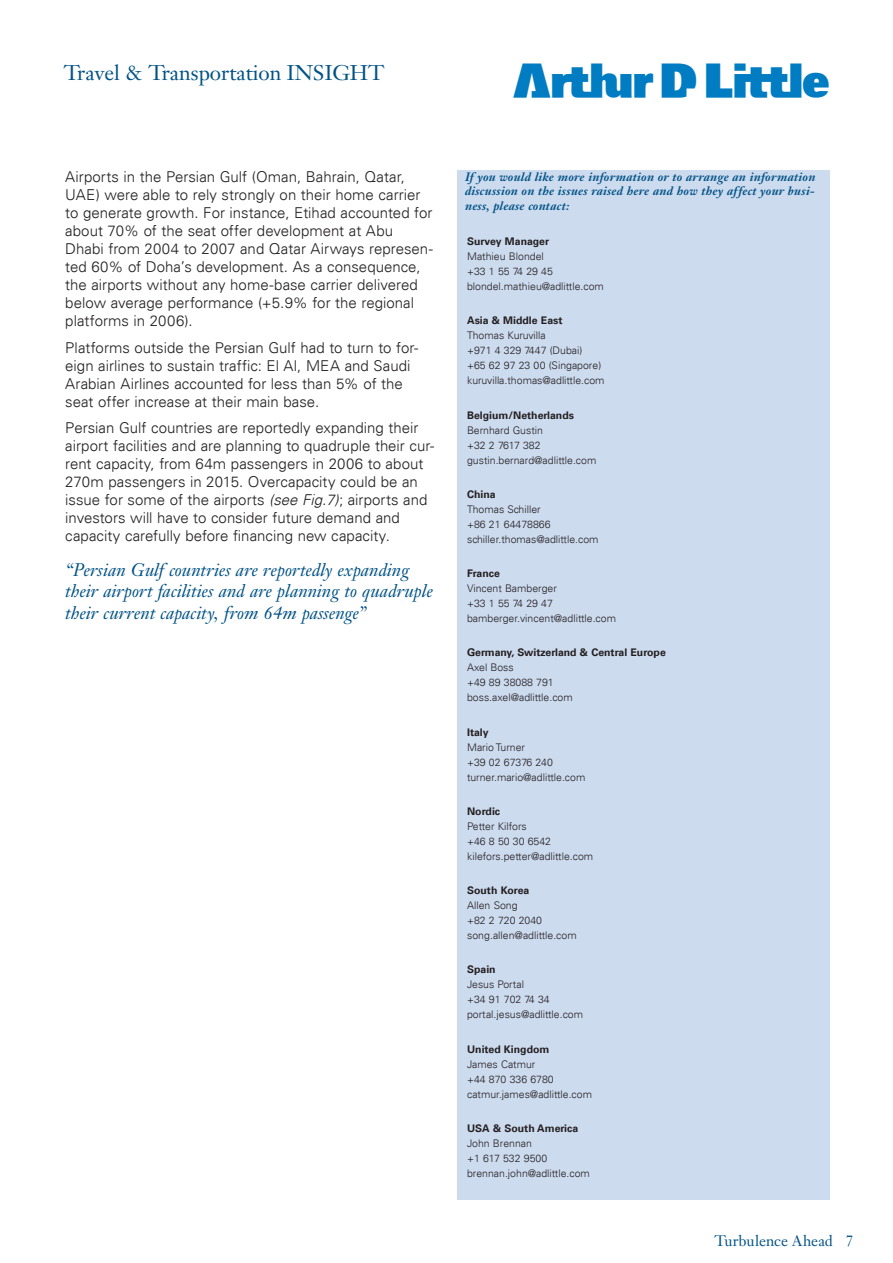
<style>
.page{position:relative;width:893px;height:1263px;background:#fff}
.page>*{position:absolute;margin:0;border:0;box-sizing:border-box;transform-origin:0 0}
.t1{font:42px "Arthur D Little";color:#007cc2}
.t2{font:21px "Janson Text LT";color:#015285}
.t3{font:italic 18px/21.6px "Janson Text LT";color:#015285}
.t4{font:300 15px/18px "Univers";color:#231f20}
.t5{font:15px "Janson Text LT";letter-spacing:-.005em;color:#015285}
.t6{font:italic 700 12px/14.4px "Janson Text LT";letter-spacing:.02em;color:#015285;text-align:justify}
.t7{font:300 10.5px/15px "Univers";color:#231f20}
.t8{font:700 10.5px "Univers";color:#231f20}
.s1{font-style:italic}
</style>
<div class="page">
<div style="left:457px;top:170px;width:372px;height:1029px;background:#cddbef"></div>
<h2 class="t2" style="left:64px;top:60px;width:322px">Travel &amp; Transportation INSIGHT</h2>
<p class="t4" style="left:65px;top:168px;width:369px">Airports in the Persian Gulf (Oman, Bahrain, Qatar, UAE) were able to rely strongly on their home carrier to generate growth. For instance, Etihad accounted for about 70% of the seat offer development at Abu Dhabi from 2004 to 2007 and Qatar Airways represen-</p>
<p class="t4" style="left:65px;top:258px;width:357px">ted 60% of Doha’s development. As a consequence, the airports without any home-base carrier delivered below average performance (+5.9% for the regional platforms in 2006).</p>
<p class="t4" style="left:65px;top:339px;width:354px">Platforms outside the Persian Gulf had to turn to for&shy;eign airlines to sustain traffic: El Al, MEA and Saudi Arabian Airlines accounted for less than 5% of the seat offer increase at their main base.</p>
<p class="t4" style="left:65px;top:419px;width:370px">Persian Gulf countries are reportedly expanding their airport facilities and are planning to quadruple their cur&shy;rent capacity, from 64m passengers in 2006 to about 270m passengers in 2015. Overcapacity could be an issue for some of the airports <span class="s1">(see Fig.7)</span>; airports and investors will have to consider future demand and capacity carefully before financing new capacity.</p>
<p class="t3" style="left:65px;top:559px;width:369px">“Persian Gulf countries are reportedly expanding their airport facilities and are planning to quadruple their current capacity, from 64m passenge”</p>
<h1 class="t1" style="left:513px;top:58px;width:317px">A</h1>
<p class="t6" style="left:465px;top:169px;width:352px">If you would like more information or to arrange an information discussion on the issues raised here and how they affect your busi&shy;ness, please contact:</p>
<p class="t8" style="left:467px;top:235px;width:83px">Survey Manager</p>
<p class="t7" style="left:467px;top:249px;width:138px">Mathieu Blondel<br>+33 1 55 74 29 45 blondel.mathieu@adlittle.com</p>
<p class="t8" style="left:467px;top:314px;width:97px">Asia &amp; Middle East</p>
<p class="t7" style="left:467px;top:328px;width:139px">Thomas Kuruvilla<br>+971 4 329 7447 (Dubai)<br>+65 62 97 23 00 (Singapore) kuruvilla.thomas@adlittle.com</p>
<p class="t8" style="left:467px;top:409px;width:108px">Belgium/Netherlands</p>
<p class="t7" style="left:467px;top:422px;width:131px">Bernhard Gustin<br>+32 2 7617 382 gustin.bernard@adlittle.com</p>
<p class="t8" style="left:467px;top:488px;width:30px">China</p>
<p class="t7" style="left:467px;top:502px;width:133px">Thomas Schiller<br>+86 21 64478866 schiller.thomas@adlittle.com</p>
<p class="t8" style="left:467px;top:567px;width:34px">France</p>
<p class="t7" style="left:467px;top:581px;width:150px">Vincent Bamberger<br>+33 1 55 74 29 47 bamberger.vincent@adlittle.com</p>
<p class="t8" style="left:467px;top:646px;width:200px">Germany, Switzerland &amp; Central Europe</p>
<p class="t7" style="left:467px;top:660px;width:107px">Axel Boss<br>+49 89 38088 791 boss.axel@adlittle.com</p>
<p class="t8" style="left:467px;top:726px;width:23px">Italy</p>
<p class="t7" style="left:467px;top:739px;width:120px">Mario Turner<br>+39 02 67376 240 turner.mario@adlittle.com</p>
<p class="t8" style="left:467px;top:805px;width:35px">Nordic</p>
<p class="t7" style="left:467px;top:819px;width:128px">Petter Kilfors<br>+46 8 50 30 6542 kilefors.petter@adlittle.com</p>
<p class="t8" style="left:467px;top:884px;width:64px">South Korea</p>
<p class="t7" style="left:467px;top:898px;width:111px">Allen Song<br>+82 2 720 2040 song.allen@adlittle.com</p>
<p class="t8" style="left:467px;top:963px;width:30px">Spain</p>
<p class="t7" style="left:467px;top:977px;width:118px">Jesus Portal<br>+34 91 702 74 34 portal.jesus@adlittle.com</p>
<p class="t8" style="left:467px;top:1043px;width:84px">United Kingdom</p>
<p class="t7" style="left:467px;top:1056px;width:126px">James Catmur<br>+44 870 336 6780 catmur.james@adlittle.com</p>
<p class="t8" style="left:467px;top:1122px;width:113px">USA &amp; South America</p>
<p class="t7" style="left:467px;top:1136px;width:124px">John Brennan<br>+1 617 532 9500 brennan.john@adlittle.com</p>
<p class="t5" style="left:714px;top:1232px;width:141px">Turbulence Ahead 7</p>
</div>
